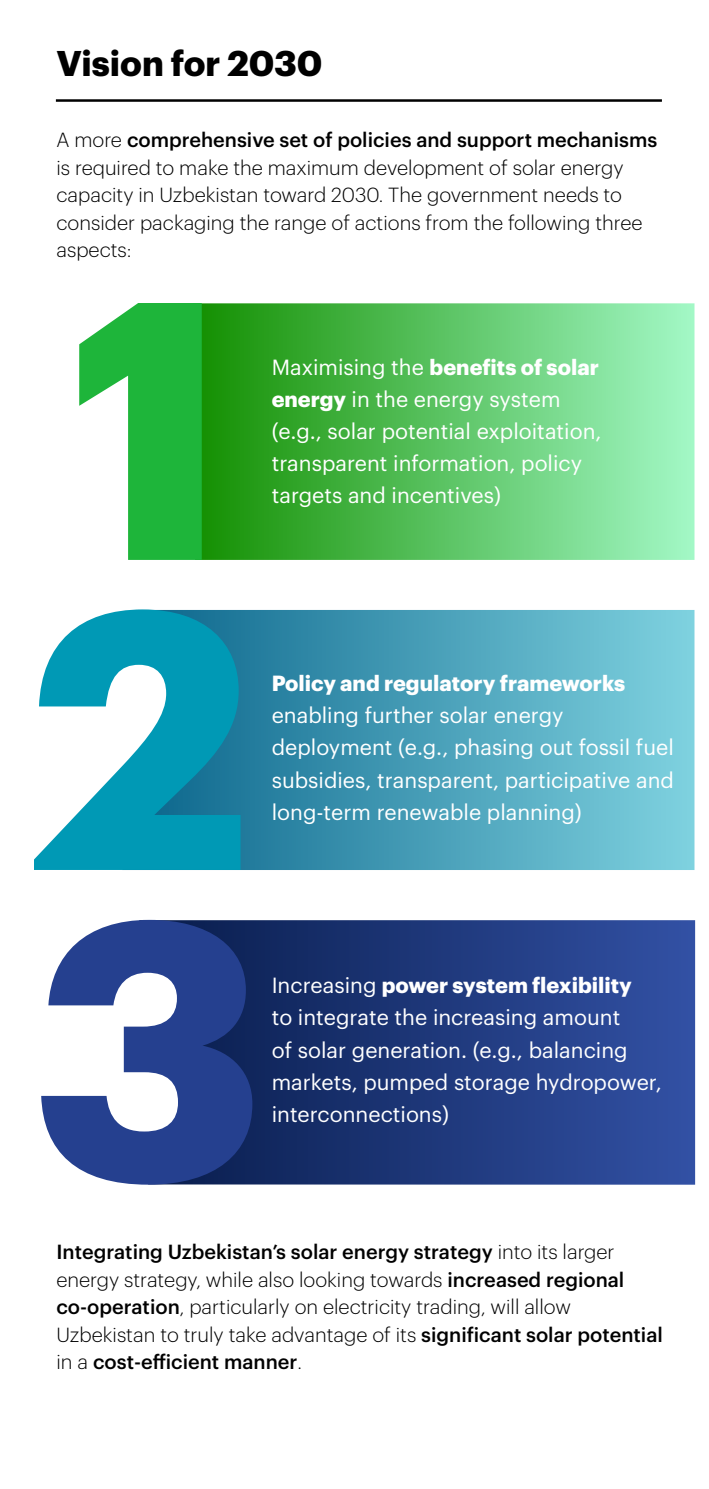
<style>
.page{position:relative;width:709px;height:1489px;background:#fff}
.page>*{position:absolute;margin:0;border:0;box-sizing:border-box;transform-origin:0 0}
.t1{font:700 359px "Graphik";color:#1eb53a}
.t2{font:700 359px "Graphik";color:#0099b5}
.t3{font:700 359px "Graphik";color:#25408f}
.t4{font:700 35px "Graphik";letter-spacing:-.005em;color:#000}
.t5{font:21.5px/32.2px "Graphik";color:#fff}
.t6{font:700 21.5px "Graphik";color:#fff}
.t7{font:300 20px/27.5px "Graphik";color:#000}
.s1{font-weight:500}
.s2{font-weight:700}
</style>
<div class="page">
<svg style="left:193px;top:303px;width:501px;height:257px;background:#5bc363"></svg>
<svg style="left:122px;top:610px;width:572px;height:260px;background:#53a4bc"></svg>
<svg style="left:139px;top:920px;width:556px;height:264px;background:#2d4582"></svg>
<hr style="left:56px;top:99px;width:606px;height:3px;background:#000">
<h2 class="t4" style="left:56px;top:36px;width:267px">Vision for 2030</h2>
<p class="t7" style="left:56px;top:124px;width:602px">A more <span class="s1">comprehensive set of policies and support mechanisms </span>is required to make the maximum development of solar energy capacity in Uzbekistan toward 2030. The government needs to consider packaging the range of actions from the following three aspects:</p>
<h1 class="t1" style="left:68px;top:151px;width:163px">1</h1>
<h1 class="t2" style="left:31px;top:461px;width:222px">2</h1>
<p class="t5" style="left:272px;top:349px;width:331px">Maximising the <span class="s2">benefits of solar energy</span> in the energy system (e.g., solar potential exploitation, transparent information, policy targets and incentives)</p>
<p class="t6" style="left:272px;top:666px;width:355px">Policy and regulatory frameworks</p>
<p class="t5" style="left:272px;top:697px;width:404px">enabling further solar energy deployment (e.g., phasing out fossil fuel subsidies, transparent, participative and long-term renewable planning)</p>
<h1 class="t3" style="left:31px;top:772px;width:236px">3</h1>
<p class="t5" style="left:272px;top:967px;width:391px">Increasing <span class="s2">power system flexibility<br></span>to integrate the increasing amount<br>of solar generation. (e.g., balancing markets, pumped storage hydropower, interconnections)</p>
<p class="t7" style="left:56px;top:1236px;width:608px"><span class="s1">Integrating Uzbekistan’s solar energy strategy</span> into its larger energy strategy, while also looking towards <span class="s1">increased regional co-operation</span>, particularly on electricity trading, will allow Uzbekistan to truly take advantage of its <span class="s1">significant solar potential </span>in a <span class="s1">cost-efficient manner</span>.</p>
</div>
